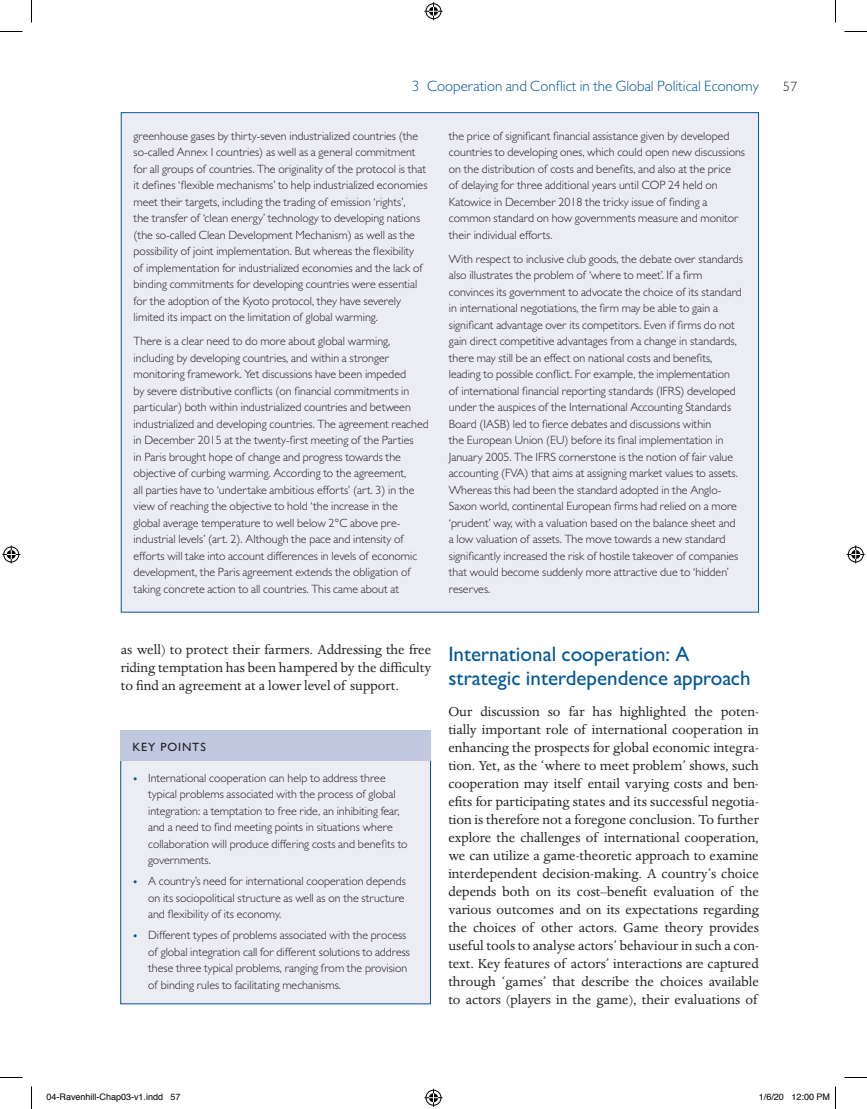
<style>
.page{position:relative;width:867px;height:1109px;background:#fff}
.page>*{position:absolute;margin:0;border:0;box-sizing:border-box;transform-origin:0 0}
.t1{font:500 21px/24px "Gill Sans MT Std";color:#035796}
.t2{font:15px/18px "Dante MT Std";color:#231f20;text-align:justify}
.t3{font:300 15px "Gill Sans MT Std";color:#035796}
.t4{font:300 13.5px "Gill Sans MT Std";color:#231f20}
.t5{font:300 12px/16.5px "Gill Sans MT Std";color:#231f20}
.t6{font:500 12px "Gill Sans MT Std";letter-spacing:.075em;color:#231f20}
.t7{font:9px "Helvetica";color:#000}
.s1{font-family:"Dante MT Std";font-weight:400;color:#035796}
</style>
<div class="page">
<div style="left:121px;top:113px;width:637px;height:499px;background:#ececf5"></div>
<div style="left:121px;top:731px;width:309px;height:273px;background:#ececf5"></div>
<div style="left:120px;top:731px;width:311px;height:30px;background:#c0c8df"></div>
<svg style="left:0;top:31px;width:22px;height:1px"></svg>
<svg style="left:844px;top:31px;width:23px;height:1px"></svg>
<svg style="left:0;top:1077px;width:22px;height:1px"></svg>
<svg style="left:844px;top:1077px;width:23px;height:1px"></svg>
<svg style="left:31px;top:0;width:1px;height:22px"></svg>
<svg style="left:31px;top:1086px;width:1px;height:23px"></svg>
<svg style="left:835px;top:0;width:1px;height:22px"></svg>
<svg style="left:424px;top:2px;width:18px;height:18px"></svg>
<svg style="left:424px;top:1089px;width:18px;height:18px"></svg>
<svg style="left:2px;top:545px;width:18px;height:18px"></svg>
<svg style="left:846px;top:545px;width:18px;height:18px"></svg>
<svg style="left:835px;top:1086px;width:1px;height:23px"></svg>
<p class="t3" style="left:412px;top:77px;width:348px">3 Cooperation and Conflict in the Global Political Economy</p>
<p class="t4" style="left:783px;top:78px;width:16px">57</p>
<p class="t5" style="left:134px;top:127px;width:295px">greenhouse gases by thirty-seven industrialized countries (the so-called Annex I countries) as well as a general commitment for all groups of countries. The originality of the protocol is that it defines ‘flexible mechanisms’ to help industrialized economies meet their targets, including the trading of emission ‘rights’,<br>the transfer of ‘clean energy’ technology to developing nations (the so-called Clean Development Mechanism) as well as the possibility of joint implementation. But whereas the flexibility<br>of implementation for industrialized economies and the lack of binding commitments for developing countries were essential for the adoption of the Kyoto protocol, they have severely limited its impact on the limitation of global warming.</p>
<p class="t5" style="left:134px;top:333px;width:297px">There is a clear need to do more about global warming, including by developing countries, and within a stronger monitoring framework. Yet discussions have been impeded<br>by severe distributive conflicts (on financial commitments in particular) both within industrialized countries and between industrialized and developing countries. The agreement reached in December 2015 at the twenty-first meeting of the Parties<br>in Paris brought hope of change and progress towards the objective of curbing warming. According to the agreement,<br>all parties have to ‘undertake ambitious efforts’ (art. 3) in the view of reaching the objective to hold ‘the increase in the<br>global average temperature to well below 2°C above pre&shy;industrial levels’ (art. 2). Although the pace and intensity of efforts will take into account differences in levels of economic development, the Paris agreement extends the obligation of taking concrete action to all countries. This came about at</p>
<p class="t5" style="left:449px;top:127px;width:298px">the price of significant financial assistance given by developed countries to developing ones, which could open new discussions on the distribution of costs and benefits, and also at the price<br>of delaying for three additional years until COP 24 held on Katowice in December 2018 the tricky issue of finding a common standard on how governments measure and monitor their individual efforts.</p>
<p class="t5" style="left:449px;top:250px;width:296px">With respect to inclusive club goods, the debate over standards also illustrates the problem of ‘where to meet’. If a firm convinces its government to advocate the choice of its standard in international negotiations, the firm may be able to gain a significant advantage over its competitors. Even if firms do not gain direct competitive advantages from a change in standards, there may still be an effect on national costs and benefits, leading to possible conflict. For example, the implementation<br>of international financial reporting standards (IFRS) developed under the auspices of the International Accounting Standards Board (IASB) led to fierce debates and discussions within<br>the European Union (EU) before its final implementation in January 2005. The IFRS cornerstone is the notion of fair value accounting (FVA) that aims at assigning market values to assets.<br>Whereas this had been the standard adopted in the Anglo-Saxon world, continental European firms had relied on a more ‘prudent’ way, with a valuation based on the balance sheet and a low valuation of assets. The move towards a new standard significantly increased the risk of hostile takeover of companies that would become suddenly more attractive due to ‘hidden’ reserves.</p>
<p class="t2" style="left:121px;top:641px;width:312px">as well) to protect their farmers. Addressing the free riding temptation has been hampered by the difficulty to find an agreement at a lower level of support.</p>
<p class="t6" style="left:132px;top:740px;width:75px">KEY POINTS</p>
<p class="t5" style="left:148px;top:769px;width:261px;text-indent:-15px"><span class="s1">•</span> International cooperation can help to address three typical problems associated with the process of global integration: a temptation to free ride, an inhibiting fear, and a need to find meeting points in situations where collaboration will produce differing costs and benefits to governments.</p>
<p class="t5" style="left:148px;top:873px;width:259px;text-align:justify;text-indent:-15px"><span class="s1">•</span> A country’s need for international cooperation depends on its sociopolitical structure as well as on the structure and flexibility of its economy.</p>
<p class="t5" style="left:148px;top:927px;width:263px;text-indent:-15px"><span class="s1">•</span> Different types of problems associated with the process of global integration call for different solutions to address these three typical problems, ranging from the provision of binding rules to facilitating mechanisms.</p>
<h1 class="t1" style="left:448px;top:642px;width:304px">International cooperation: A strategic interdependence approach</h1>
<p class="t2" style="left:448px;top:703px;width:312px">Our discussion so far has highlighted the poten&shy;tially important role of international cooperation in enhancing the prospects for global economic integra&shy;tion. Yet, as the ‘where to meet problem’ shows, such cooperation may itself entail varying costs and ben&shy;efits for participating states and its successful negotia&shy;tion is therefore not a foregone conclusion. To further explore the challenges of international cooperation, we can utilize a game-theoretic approach to examine interdependent decision-making. A country’s choice depends both on its cost–benefit evaluation of the various outcomes and on its expectations regarding the choices of other actors. Game theory provides useful tools to analyse actors’ behaviour in such a con&shy;text. Key features of actors’ interactions are captured through ‘games’ that describe the choices available to actors (players in the game), their evaluations of</p>
<p class="t7" style="left:46px;top:1090px;width:136px">04-Ravenhill-Chap03-v1.indd 57</p>
<p class="t7" style="left:759px;top:1090px;width:73px">1/6/20 12:00 PM</p>
</div>
